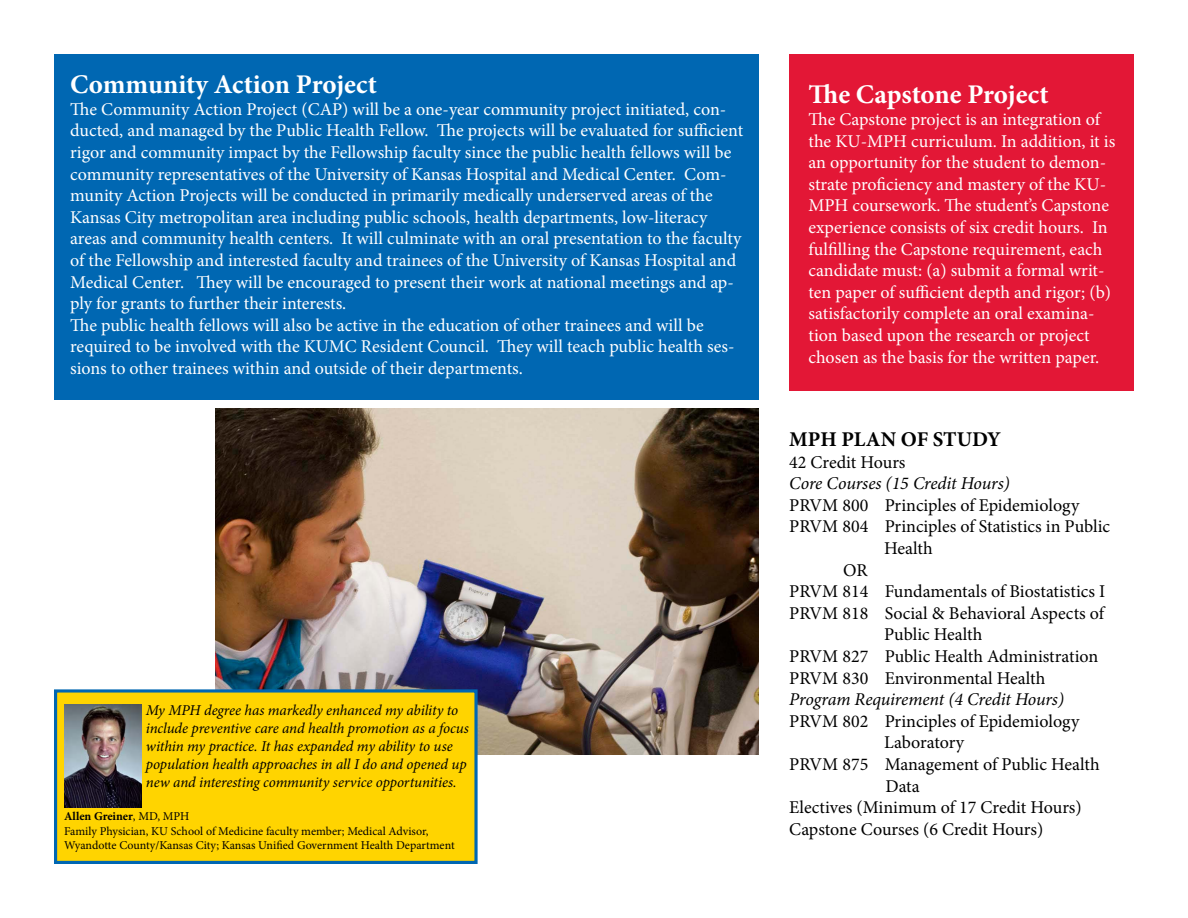
<style>
.page{position:relative;width:1188px;height:918px;background:#fff}
.page>*{position:absolute;margin:0;border:0;box-sizing:border-box;transform-origin:0 0}
.t1{font:700 27px "Minion Pro";letter-spacing:-.005em;color:#fff}
.t2{font:700 21px "Minion Pro";color:#000}
.t3{font:18px/21.6px "Minion Pro";color:#fff}
.t4{font:18px "Minion Pro";color:#000}
.t5{font:italic 18px "Minion Pro";letter-spacing:-.01em;color:#000}
.t6{font:italic 15px/18px "Minion Pro";letter-spacing:-.01em;color:#000}
.t7{font:12px/14.4px "Minion Pro";color:#000}
.s1{font-weight:700}
</style>
<div class="page">
<div style="left:54px;top:54px;width:704px;height:346px;background:#0067b2"></div>
<img style="left:216px;top:409px;width:542px;height:346px">
<div style="left:54px;top:689px;width:424px;height:175px;background:#ffd400;border:3px solid #0067b2"></div>
<img style="left:64px;top:704px;width:77px;height:103px">
<div style="left:789px;top:54px;width:345px;height:337px;background:#e31736"></div>
<h1 class="t1" style="left:70px;top:65px;width:308px">Community Action Project</h1>
<p class="t3" style="left:70px;top:98px;width:675px">The Community Action Project (CAP) will be a one-year community project initiated, con&shy;ducted, and managed by the Public Health Fellow. The projects will be evaluated for sufficient rigor and community impact by the Fellowship faculty since the public health fellows will be community representatives of the University of Kansas Hospital and Medical Center. Com&shy;munity Action Projects will be conducted in primarily medically underserved areas of the Kansas City metropolitan area including public schools, health departments, low-literacy areas and community health centers. It will culminate with an oral presentation to the faculty of the Fellowship and interested faculty and trainees of the University of Kansas Hospital and Medical Center. They will be encouraged to present their work at national meetings and ap&shy;ply for grants to further their interests.<br>The public health fellows will also be active in the education of other trainees and will be required to be involved with the KUMC Resident Council. They will teach public health ses&shy;sions to other trainees within and outside of their departments.</p>
<p class="t6" style="left:146px;top:701px;width:325px">My MPH degree has markedly enhanced my ability to include preventive care and health promotion as a focus within my practice. It has expanded my ability to use population health approaches in all I do and opened up new and interesting community service opportunities.</p>
<p class="t7" style="left:64px;top:809px;width:392px"><span class="s1">Allen Greiner</span>, MD, MPH<br>Family Physician, KU School of Medicine faculty member; Medical Advisor,<br>Wyandotte County/Kansas City; Kansas Unified Government Health Department</p>
<h1 class="t1" style="left:808px;top:76px;width:242px">The Capstone Project</h1>
<p class="t3" style="left:808px;top:109px;width:308px">The Capstone project is an integration of the KU-MPH curriculum. In addition, it is an opportunity for the student to demon&shy;strate proficiency and mastery of the KU-MPH coursework. The student’s Capstone experience consists of six credit hours. In fulfilling the Capstone requirement, each candidate must: (a) submit a formal writ&shy;ten paper of sufficient depth and rigor; (b) satisfactorily complete an oral examina&shy;tion based upon the research or project chosen as the basis for the written paper.</p>
<p class="t2" style="left:789px;top:424px;width:213px">MPH PLAN OF STUDY</p>
<p class="t4" style="left:789px;top:450px;width:118px">42 Credit Hours</p>
<p class="t5" style="left:789px;top:471px;width:222px">Core Courses (15 Credit Hours)</p>
<p class="t4" style="left:789px;top:493px;width:292px">PRVM 800 Principles of Epidemiology</p>
<p class="t4" style="left:789px;top:515px;width:322px">PRVM 804 Principles of Statistics in Public</p>
<p class="t4" style="left:884px;top:536px;width:50px">Health</p>
<p class="t4" style="left:843px;top:558px;width:26px">OR</p>
<p class="t4" style="left:789px;top:579px;width:317px">PRVM 814 Fundamentals of Biostatistics I</p>
<p class="t4" style="left:789px;top:601px;width:316px">PRVM 818 Social &amp; Behavioral Aspects of</p>
<p class="t4" style="left:884px;top:623px;width:100px">Public Health</p>
<p class="t4" style="left:789px;top:644px;width:311px">PRVM 827 Public Health Administration</p>
<p class="t4" style="left:789px;top:666px;width:258px">PRVM 830 Environmental Health</p>
<p class="t5" style="left:789px;top:687px;width:276px">Program Requirement (4 Credit Hours)</p>
<p class="t4" style="left:789px;top:709px;width:292px">PRVM 802 Principles of Epidemiology</p>
<p class="t4" style="left:884px;top:731px;width:82px">Laboratory</p>
<p class="t4" style="left:789px;top:752px;width:312px">PRVM 875 Management of Public Health</p>
<p class="t4" style="left:885px;top:774px;width:36px">Data</p>
<p class="t4" style="left:789px;top:795px;width:294px">Electives (Minimum of 17 Credit Hours)</p>
<p class="t4" style="left:789px;top:817px;width:256px">Capstone Courses (6 Credit Hours)</p>
</div>
